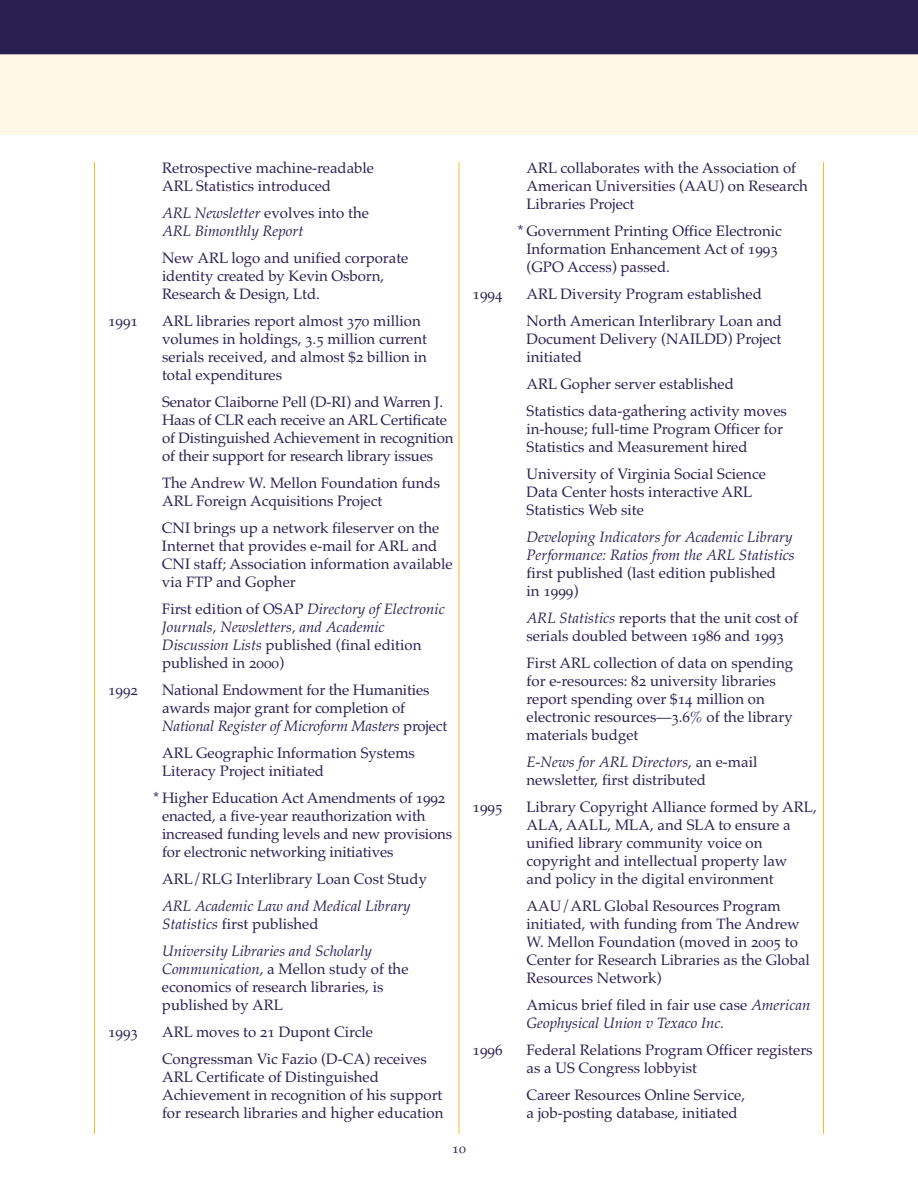
<style>
.page{position:relative;width:918px;height:1188px;background:#fff}
.page>*{position:absolute;margin:0;border:0;box-sizing:border-box;transform-origin:0 0}
.t1{font:15px/18px "Palatino";color:#2a1f51}
.t2{font:italic 15px/18px "Palatino";color:#2a1f51}
.t3{font:15px "Palatino SC";color:#2a1f51}
.t4{font:13.5px "Palatino SC";color:#2a1f51}
.s1{font-style:normal}
.s2{font-family:"Palatino SC"}
.s3{font-family:"Palatino SC";font-style:normal}
.s4{font-style:italic}
.s5{font-family:"Palatino"}
</style>
<div class="page">
<hr style="left:823px;top:162px;width:1px;height:972px;background:#ffba1d">
<hr style="left:459px;top:162px;width:1px;height:972px;background:#ffba1d">
<hr style="left:94px;top:162px;width:1px;height:972px;background:#ffba1d">
<div style="left:0;top:54px;width:918px;height:81px;background:#fff8e8"></div>
<div style="left:0;top:0;width:918px;height:54px;background:#2a1f51"></div>
<p class="t1" style="left:162px;top:159px;width:214px">Retrospective machine-readable<br>ARL Statistics introduced</p>
<p class="t2" style="left:162px;top:204px;width:208px">ARL Newsletter <span class="s1">evolves into the<br></span>ARL Bimonthly Report</p>
<p class="t1" style="left:162px;top:249px;width:248px">New ARL logo and unified corporate identity created by Kevin Osborn,<br>Research &amp; Design, Ltd.</p>
<p class="t3" style="left:108px;top:315px;width:31px">1991</p>
<p class="t1" style="left:162px;top:312px;width:267px">ARL libraries report almost <span class="s2">370</span> million volumes in holdings, <span class="s2">3.5</span> million current serials received, and almost $<span class="s2">2</span> billion in total expenditures</p>
<p class="t1" style="left:162px;top:393px;width:293px">Senator Claiborne Pell (D-RI) and Warren J.<br>Haas of CLR each receive an ARL Certificate of Distinguished Achievement in recognition of their support for research library issues</p>
<p class="t1" style="left:162px;top:474px;width:280px">The Andrew W. Mellon Foundation funds<br>ARL Foreign Acquisitions Project</p>
<p class="t1" style="left:162px;top:519px;width:292px">CNI brings up a network fileserver on the Internet that provides e-mail for ARL and CNI staff; Association information available via FTP and Gopher</p>
<p class="t2" style="left:162px;top:600px;width:284px"><span class="s1">First edition of OSAP</span> Directory of Electronic Journals, Newsletters, and Academic Discussion Lists <span class="s1">published (final edition published in</span> <span class="s3">2000</span><span class="s1">)</span></p>
<p class="t3" style="left:108px;top:684px;width:31px">1992</p>
<p class="t1" style="left:162px;top:681px;width:287px">National Endowment for the Humanities awards major grant for completion of<br><span class="s4">National Register of Microform Masters</span> project</p>
<p class="t1" style="left:162px;top:744px;width:254px">ARL Geographic Information Systems<br>Literacy Project initiated</p>
<p class="t1" style="left:162px;top:789px;width:292px;text-indent:-9px">* Higher Education Act Amendments of <span class="s2">1992 </span>enacted, a five-year reauthorization with increased funding levels and new provisions for electronic networking initiatives</p>
<p class="t1" style="left:162px;top:870px;width:267px">ARL/RLG Interlibrary Loan Cost Study</p>
<p class="t2" style="left:162px;top:897px;width:250px">ARL Academic Law and Medical Library<br>Statistics <span class="s1">first published</span></p>
<p class="t1" style="left:162px;top:942px;width:248px"><span class="s4">University Libraries and Scholarly<br>Communication</span>, a Mellon study of the economics of research libraries, is published by ARL</p>
<p class="t3" style="left:108px;top:1026px;width:31px">1993</p>
<p class="t1" style="left:162px;top:1018px;width:266px;line-height:27px">ARL moves to <span class="s2">21</span> Dupont Circle<br>Congressman Vic Fazio (D-CA) receives</p>
<p class="t1" style="left:162px;top:1068px;width:283px">ARL Certificate of Distinguished<br>Achievement in recognition of his support for research libraries and higher education</p>
<p class="t1" style="left:526px;top:159px;width:283px">ARL collaborates with the Association of<br>American Universities (AAU) on Research<br>Libraries Project</p>
<p class="t1" style="left:526px;top:222px;width:257px;text-indent:-9px">* Government Printing Office Electronic<br>Information Enhancement Act of <span class="s2">1993 </span>(GPO Access) passed.</p>
<p class="t3" style="left:472px;top:288px;width:31px">1994</p>
<p class="t1" style="left:526px;top:280px;width:257px;line-height:27px">ARL Diversity Program established<br>North American Interlibrary Loan and</p>
<p class="t1" style="left:526px;top:330px;width:256px">Document Delivery (NAILDD) Project initiated</p>
<p class="t1" style="left:526px;top:370px;width:262px;line-height:27px">ARL Gopher server established<br>Statistics data-gathering activity moves</p>
<p class="t1" style="left:526px;top:420px;width:258px">in-house; full-time Program Officer for<br>Statistics and Measurement hired</p>
<p class="t1" style="left:526px;top:465px;width:241px">University of Virginia Social Science<br>Data Center hosts interactive ARL<br>Statistics Web site</p>
<p class="t2" style="left:526px;top:528px;width:270px">Developing Indicators for Academic Library<br>Performance: Ratios from the ARL Statistics</p>
<p class="t1" style="left:526px;top:564px;width:251px">first published (last edition published</p>
<p class="t3" style="left:526px;top:585px;width:53px"><span class="s5">in</span> 1999<span class="s5">)</span></p>
<p class="t1" style="left:526px;top:609px;width:273px"><span class="s4">ARL Statistics</span> reports that the unit cost of serials doubled between <span class="s2">1986</span> and <span class="s2">1993</span></p>
<p class="t1" style="left:526px;top:654px;width:268px">First ARL collection of data on spending for e-resources: <span class="s2">82</span> university libraries report spending over $<span class="s2">14</span> million on electronic resources—<span class="s2">3.6</span>% of the library materials budget</p>
<p class="t1" style="left:526px;top:753px;width:232px"><span class="s4">E-News for ARL Directors</span>, an e-mail newsletter, first distributed</p>
<p class="t3" style="left:472px;top:801px;width:31px">1995</p>
<p class="t1" style="left:526px;top:798px;width:292px">Library Copyright Alliance formed by ARL, ALA, AALL, MLA, and SLA to ensure a unified library community voice on copyright and intellectual property law<br>and policy in the digital environment</p>
<p class="t1" style="left:526px;top:897px;width:285px">AAU/ARL Global Resources Program initiated, with funding from The Andrew W. Mellon Foundation (moved in <span class="s2">2005</span> to Center for Research Libraries as the Global Resources Network)</p>
<p class="t2" style="left:526px;top:996px;width:285px"><span class="s1">Amicus brief filed in fair use case</span> American<br>Geophysical Union v Texaco Inc.</p>
<p class="t3" style="left:472px;top:1044px;width:31px">1996</p>
<p class="t1" style="left:526px;top:1041px;width:288px">Federal Relations Program Officer registers as a US Congress lobbyist</p>
<p class="t1" style="left:526px;top:1086px;width:220px">Career Resources Online Service, a job-posting database, initiated</p>
<p class="t4" style="left:452px;top:1143px;width:15px">10</p>
</div>
